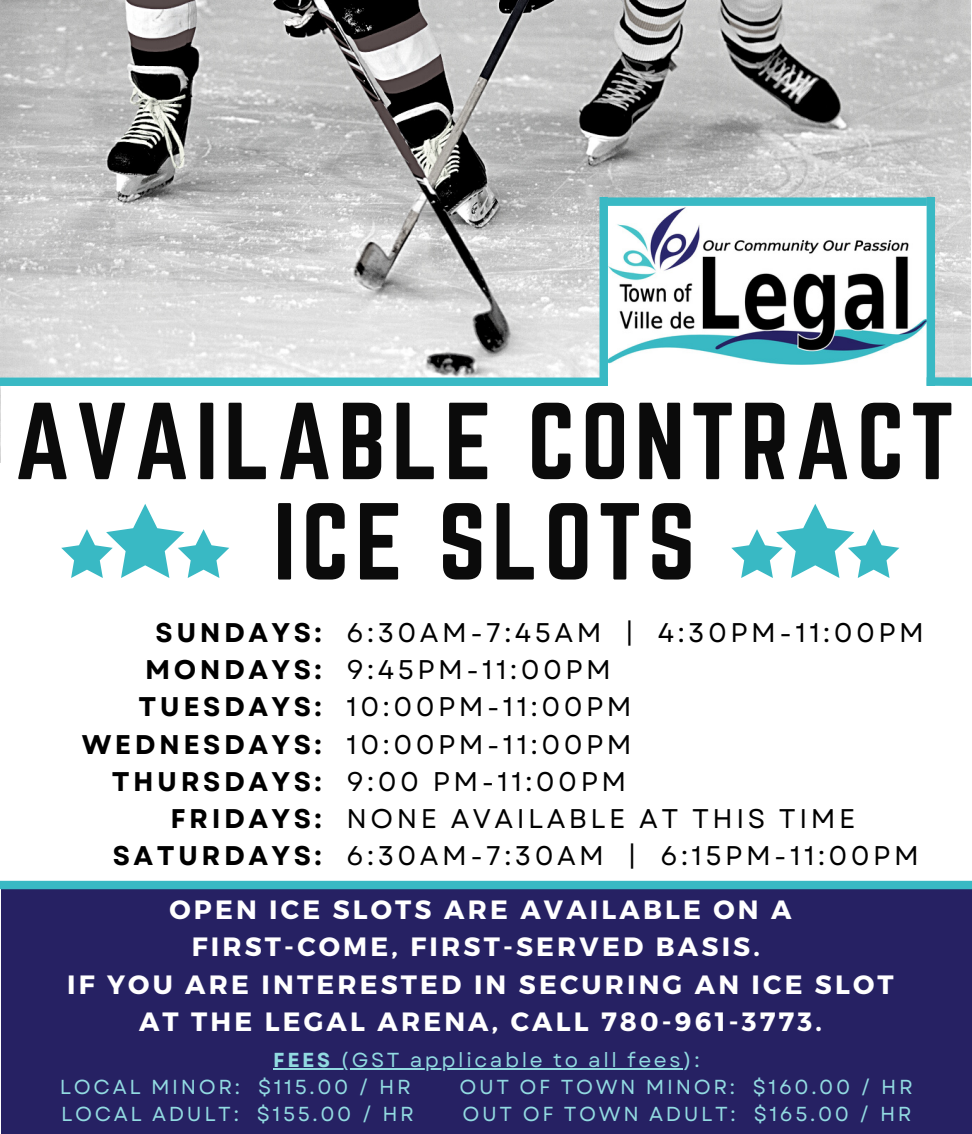
<style>
.page{position:relative;width:972px;height:1134px;background:#fff}
.page>*{position:absolute;margin:0;border:0;box-sizing:border-box;transform-origin:0 0}
.t1{font:95.62px/100.4px "Norwester";letter-spacing:.06em;color:#0b0b0b;text-align:center}
.t2{font:27px/37.1px "Garet";letter-spacing:.13em;color:#000}
.t3{font:700 27px/37.1px "Garet";letter-spacing:.13em;color:#000;text-align:right}
.t4{font:700 26.55px/37.6px "Montserrat";letter-spacing:.12em;color:#fff;text-align:center}
.t5{font:20.25px/27px "Garet";letter-spacing:.13em;color:#92dbe1}
.s1{font-weight:700}
</style>
<div class="page">
<img style="left:0;top:0;width:970px;height:463px">
<div style="left:1px;top:885px;width:970px;height:249px;background:#262163"></div>
<div style="left:1px;top:386px;width:970px;height:499px;background:#fff"></div>
<svg style="left:731px;top:504px;width:168px;height:74px"></svg>
<svg style="left:61px;top:504px;width:168px;height:74px"></svg>
<img style="left:608px;top:206px;width:319px;height:159px">
<div style="left:608px;top:366px;width:319px;height:32px;background:#fff"></div>
<hr style="left:273px;top:1069px;width:60px;height:1px;background:#92dbe1">
<hr style="left:333px;top:1069px;width:350px;height:1px;background:#92dbe1">
<div style="left:0;top:881px;width:972px;height:8px;background:#39b9c4"></div>
<div style="left:0;top:378px;width:608px;height:8px;background:#39b9c4"></div>
<div style="left:927px;top:377px;width:45px;height:9px;background:#39b9c4"></div>
<div style="left:608px;top:197px;width:319px;height:9px;background:#39b9c4"></div>
<div style="left:600px;top:197px;width:8px;height:189px;background:#39b9c4"></div>
<div style="left:927px;top:197px;width:8px;height:189px;background:#39b9c4"></div>
<h1 class="t1" style="left:14px;top:391px;width:941px">AVAILABLE CONTRACT<br>ICE SLOTS</h1>
<p class="t3" style="left:82px;top:614px;width:242px">SUNDAYS:<br>MONDAYS:<br>TUESDAYS:<br>WEDNESDAYS:<br>THURSDAYS:<br>FRIDAYS:<br>SATURDAYS:</p>
<p class="t2" style="left:347px;top:614px;width:579px">6:30AM-7:45AM | 4:30PM-11:00PM<br>9:45PM-11:00PM<br>10:00PM-11:00PM<br>10:00PM-11:00PM<br>9:00 PM-11:00PM<br>NONE AVAILABLE AT THIS TIME<br>6:30AM-7:30AM | 6:15PM-11:00PM</p>
<p class="t4" style="left:67px;top:889px;width:828px">OPEN ICE SLOTS ARE AVAILABLE ON A FIRST-COME, FIRST-SERVED BASIS.<br>IF YOU ARE INTERESTED IN SECURING AN ICE SLOT AT THE LEGAL ARENA, CALL 780-961-3773.</p>
<p class="t5" style="left:60px;top:1046px;width:641px;text-indent:213px"><span class="s1">FEES</span> (GST applicable to all fees):<br>LOCAL MINOR: $115.00 / HR</p>
<p class="t5" style="left:459px;top:1073px;width:455px">OUT OF TOWN MINOR: $160.00 / HR</p>
<p class="t5" style="left:61px;top:1100px;width:354px">LOCAL ADULT: $155.00 / HR</p>
<p class="t5" style="left:463px;top:1100px;width:451px">OUT OF TOWN ADULT: $165.00 / HR</p>
</div>
